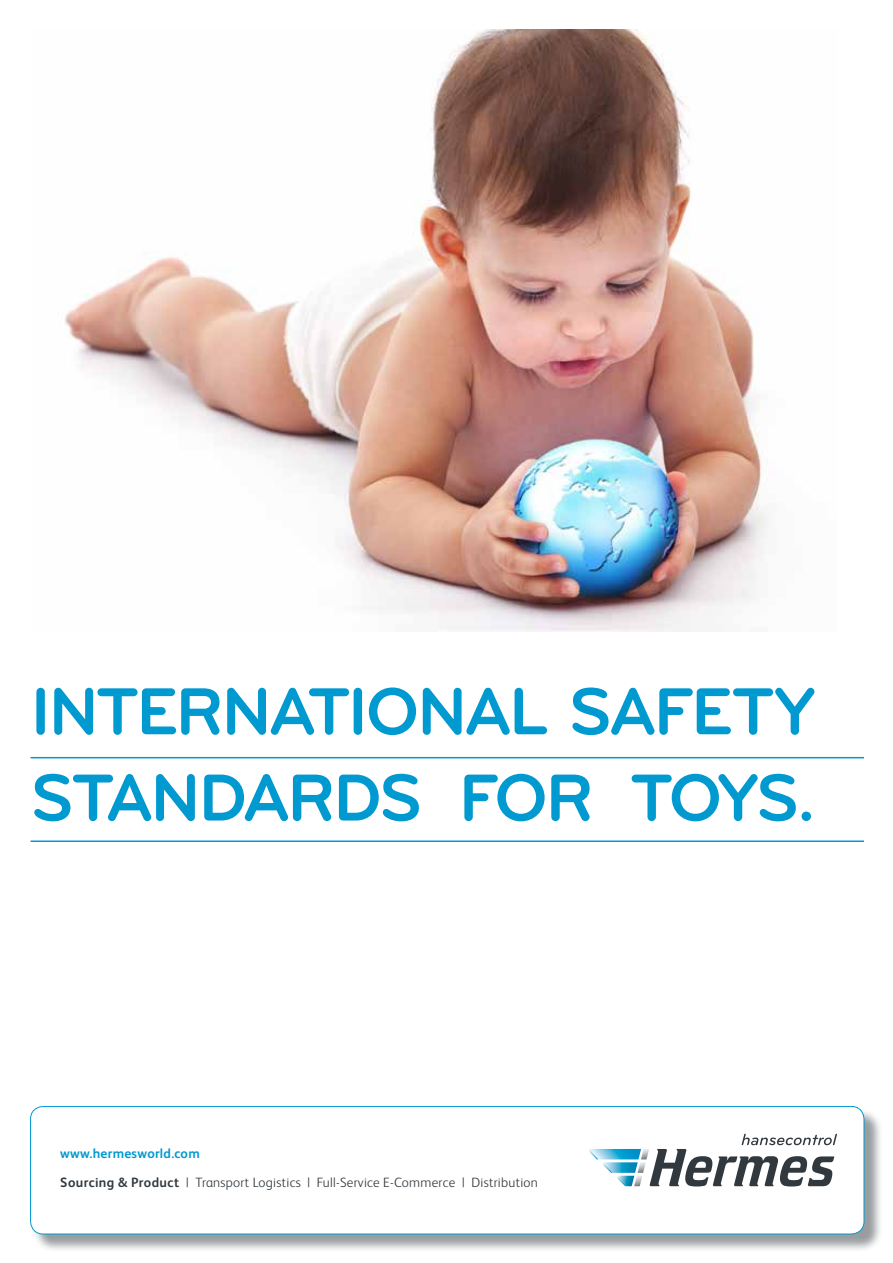
<style>
.page{position:relative;width:893px;height:1263px;background:#fff}
.page>*{position:absolute;margin:0;border:0;box-sizing:border-box;transform-origin:0 0}
.t1{font:700 69px/86.2px "Bryant";letter-spacing:-.04em;color:#0099d0}
.t2{font:300 13.5px "FS Albert";letter-spacing:.02em;color:#31393f}
.t3{font:700 13.5px "FS Albert";letter-spacing:.02em;color:#0099d0}
.s1{font-weight:700}
</style>
<div class="page">
<div style="left:32px;top:1108px;width:851px;height:145px;background:#31393f;opacity:.5"></div>
<div style="left:31px;top:1106px;width:833px;height:128px;background:#fff;border-radius:13px"></div>
<div style="left:30px;top:1106px;width:834px;height:128px;border:1px solid #0099d0;border-radius:13px"></div>
<svg style="left:589px;top:1134px;width:248px;height:52px"></svg>
<hr style="left:31px;top:757px;width:833px;height:1px;background:#0099d0">
<hr style="left:31px;top:840px;width:833px;height:2px;background:#0099d0">
<img style="left:65px;top:30px;width:703px;height:601px">
<h1 class="t1" style="left:31px;top:668px;width:786px">INTERNATIONAL SAFETY<br>STANDARDS FOR TOYS.</h1>
<p class="t3" style="left:60px;top:1144px;width:141px">www.hermesworld.com</p>
<p class="t2" style="left:60px;top:1173px;width:479px"><span class="s1">Sourcing &amp; Product</span> | Transport Logistics | Full-Service E-Commerce | Distribution</p>
</div>
